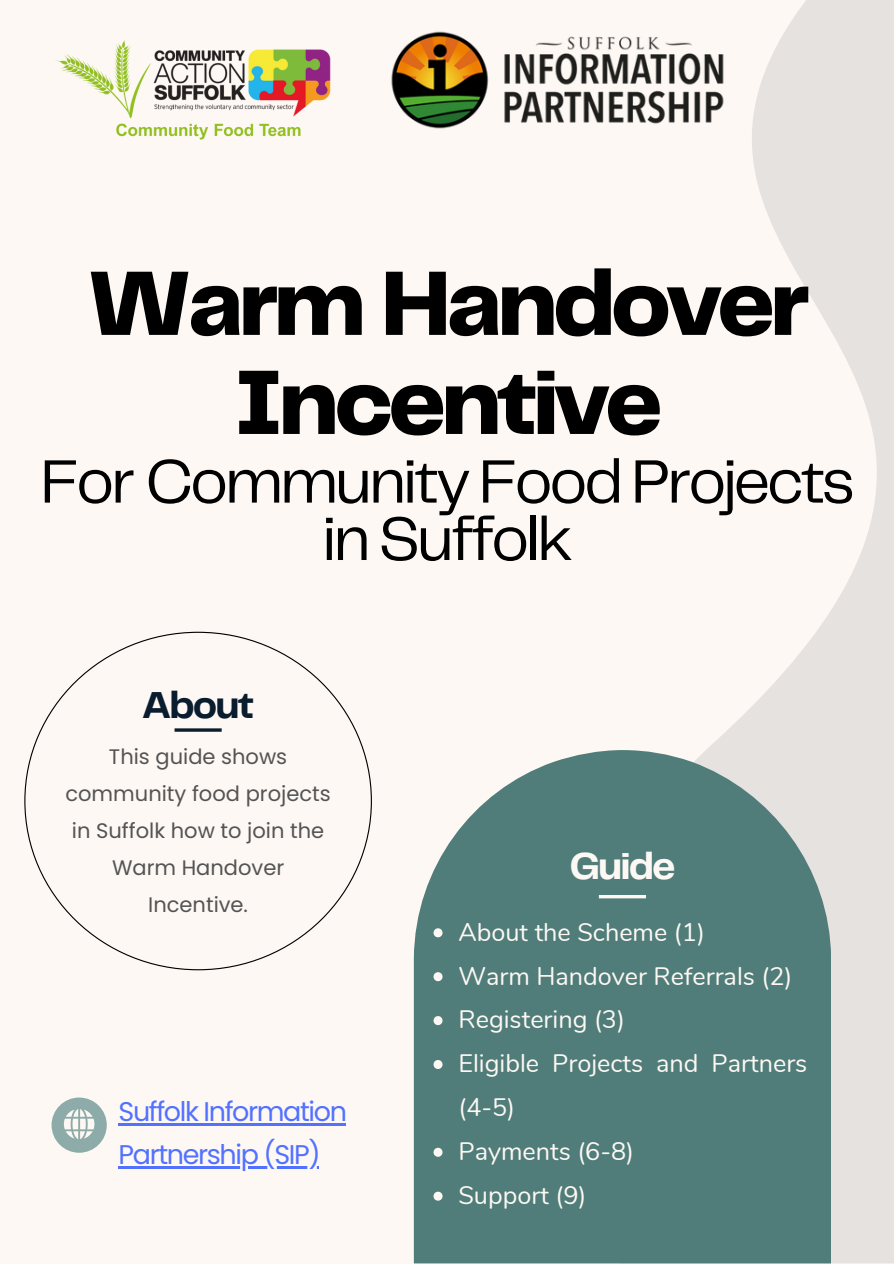
<style>
.page{position:relative;width:894px;height:1264px;background:#fff}
.page>*{position:absolute;margin:0;border:0;box-sizing:border-box;transform-origin:0 0}
.t1{font:800 94.95px/99px "Telegraf";letter-spacing:-.05em;color:#000;text-align:center}
.t2{font:63.45px/57.3px "Telegraf";letter-spacing:-.05em;color:#000;text-align:center}
.t3{font:700 39px "Telegraf";letter-spacing:-.05em;color:#091d2e}
.t4{font:700 39px "Telegraf";letter-spacing:-.05em;color:#fdf8f4}
.t5{font:27px "Poppins";letter-spacing:-.05em;color:#5271ff}
.t6{font:25.2px/43.8px "Nunito";color:#fdf8f4}
.t7{font:21px/37.2px "Poppins";color:#545454;text-align:center}
</style>
<div class="page">
<div style="left:0;top:0;width:893px;height:1263px;background:#fdf8f4"></div>
<svg style="left:706px;top:0;width:187px;height:1263px;fill:#e5e2e0"></svg>
<svg style="left:24px;top:631px;width:348px;height:339px"></svg>
<hr style="left:174px;top:728px;width:48px;height:3px;background:#091d2e">
<div style="left:52px;top:1097px;width:55px;height:55px;background:#8daba8;border-radius:50%"></div>
<svg style="left:64px;top:1109px;width:30px;height:30px"></svg>
<img style="left:391px;top:15px;width:352px;height:130px">
<svg style="left:414px;top:750px;width:416px;height:513px;background:#5e8682"></svg>
<hr style="left:598px;top:895px;width:47px;height:3px;background:#fdf8f4">
<img style="left:55px;top:40px;width:276px;height:100px">
<svg style="left:433px;top:928px;width:9px;height:9px"></svg>
<svg style="left:433px;top:972px;width:9px;height:9px"></svg>
<svg style="left:433px;top:1016px;width:9px;height:9px"></svg>
<svg style="left:433px;top:1059px;width:9px;height:9px"></svg>
<svg style="left:433px;top:1147px;width:9px;height:9px"></svg>
<svg style="left:433px;top:1191px;width:9px;height:9px"></svg>
<hr style="left:118px;top:1123px;width:227px;height:2px;background:#5271ff">
<hr style="left:118px;top:1166px;width:201px;height:2px;background:#5271ff">
<p class="t1" style="left:87px;top:259px;width:724px">Warm Handover<br>Incentive</p>
<p class="t2" style="left:40px;top:456px;width:815px">For Community Food Projects in Suffolk</p>
<h1 class="t3" style="left:142px;top:688px;width:114px">About</h1>
<h2 class="t7" style="left:65px;top:737px;width:267px">This guide shows community food projects in Suffolk how to join the<br>Warm Handover<br>Incentive.</h2>
<p class="t5" style="left:118px;top:1092px;width:230px">Suffolk Information</p>
<p class="t5" style="left:118px;top:1135px;width:203px">Partnership (SIP)</p>
<p class="t4" style="left:569px;top:849px;width:108px">Guide</p>
<h2 class="t6" style="left:458px;top:910px;width:248px">About the Scheme (1)</h2>
<p class="t6" style="left:458px;top:954px;width:335px">Warm Handover Referrals (2)</p>
<p class="t6" style="left:458px;top:998px;width:168px">Registering (3)</p>
<p class="t6" style="left:458px;top:1042px;width:350px">Eligible Projects and Partners (4-5)</p>
<p class="t6" style="left:458px;top:1129px;width:177px">Payments (6-8)</p>
<p class="t6" style="left:458px;top:1173px;width:129px">Support (9)</p>
</div>
